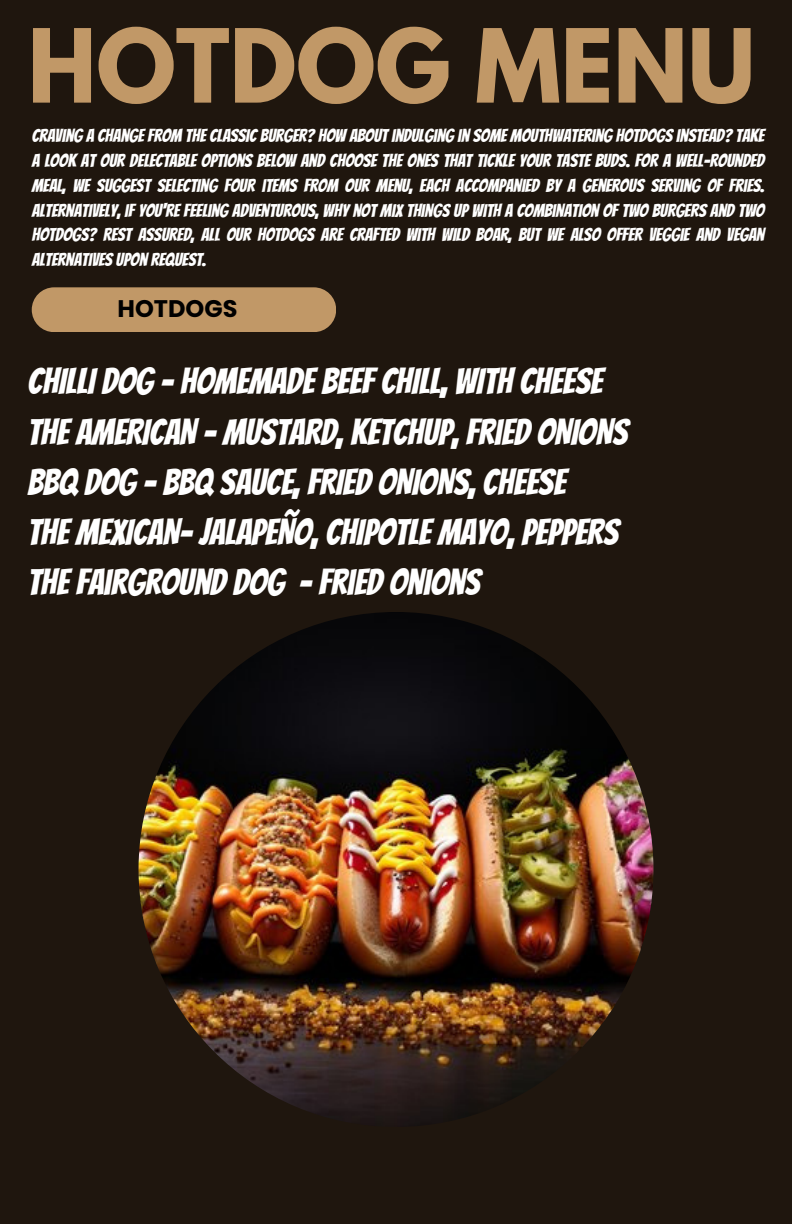
<style>
.page{position:relative;width:792px;height:1224px;background:#1f160e}
.page>*{position:absolute;margin:0;border:0;box-sizing:border-box;transform-origin:0 0}
.t1{font:700 90.4px "League Spartan";color:#c19867}
.t2{font:36px "Bangers";color:#fff}
.t3{font:700 24px "Poppins";color:#000}
.t4{font:18px/24.8px "Bangers";color:#fff;text-align:justify}
</style>
<div class="page">
<img style="left:139px;top:612px;width:514px;height:515px;border-radius:50%">
<div style="left:32px;top:287px;width:304px;height:45px;background:#c19867;border-radius:22px"></div>
<p class="t1" style="left:28px;top:21px;width:729px">HOTDOG MENU</p>
<p class="t4" style="left:32px;top:124px;width:734px">CRAVING A CHANGE FROM THE CLASSIC BURGER? HOW ABOUT INDULGING IN SOME MOUTHWATERING HOTDOGS INSTEAD? TAKE A LOOK AT OUR DELECTABLE OPTIONS BELOW AND CHOOSE THE ONES THAT TICKLE YOUR TASTE BUDS. FOR A WELL-ROUNDED MEAL, WE SUGGEST SELECTING FOUR ITEMS FROM OUR MENU, EACH ACCOMPANIED BY A GENEROUS SERVING OF FRIES.<br>ALTERNATIVELY, IF YOU'RE FEELING ADVENTUROUS, WHY NOT MIX THINGS UP WITH A COMBINATION OF TWO BURGERS AND TWO HOTDOGS? REST ASSURED, ALL OUR HOTDOGS ARE CRAFTED WITH WILD BOAR, BUT WE ALSO OFFER VEGGIE AND VEGAN ALTERNATIVES UPON REQUEST.</p>
<p class="t3" style="left:117px;top:292px;width:121px">HOTDOGS</p>
<p class="t2" style="left:28px;top:363px;width:576px">CHILLI DOG - HOMEMADE BEEF CHILL, WITH CHEESE</p>
<p class="t2" style="left:28px;top:413px;width:601px">THE AMERICAN - MUSTARD, KETCHUP, FRIED ONIONS</p>
<p class="t2" style="left:28px;top:463px;width:540px">BBQ DOG - BBQ SAUCE, FRIED ONIONS, CHEESE</p>
<p class="t2" style="left:28px;top:513px;width:592px">THE MEXICAN- JALAPEÑO, CHIPOTLE MAYO, PEPPERS</p>
<p class="t2" style="left:28px;top:564px;width:454px">THE FAIRGROUND DOG - FRIED ONIONS</p>
</div>
